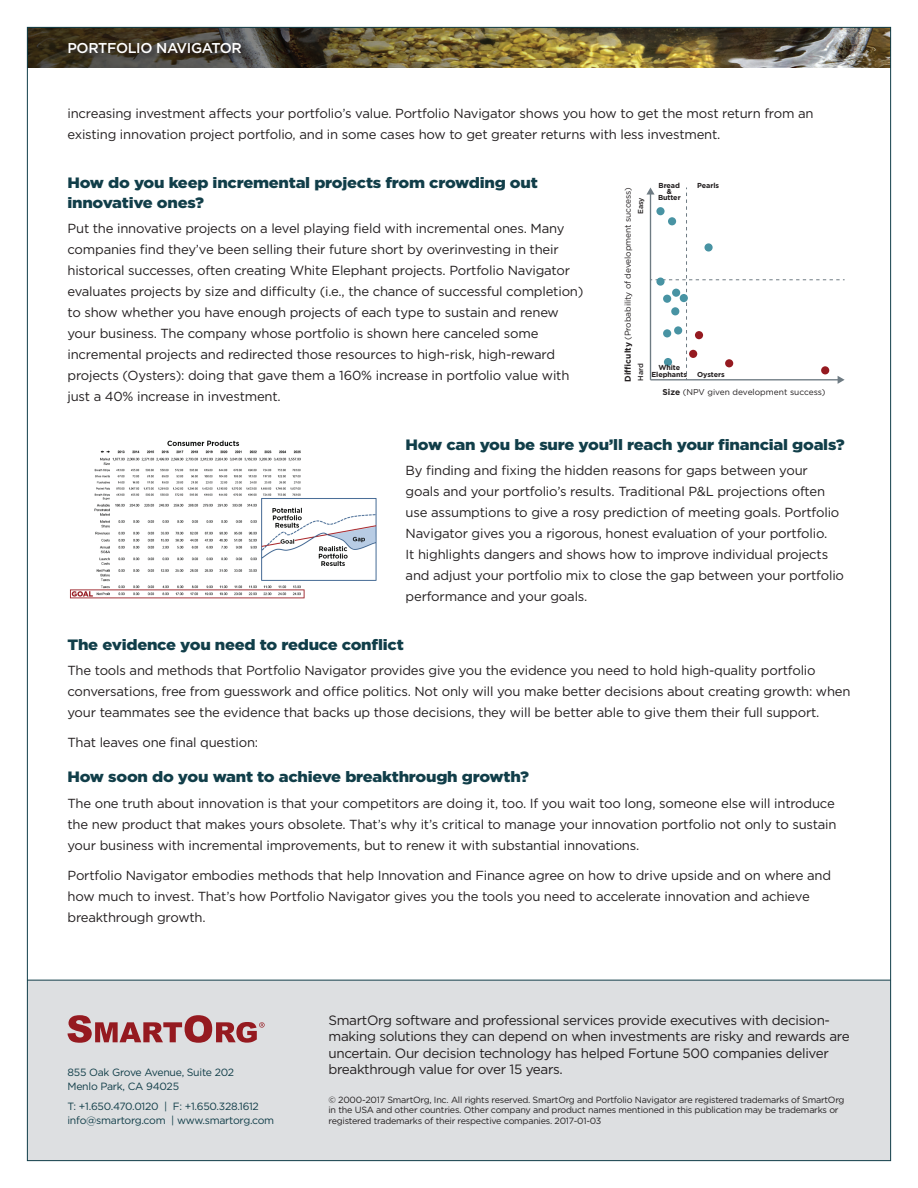
<style>
.page{position:relative;width:918px;height:1188px;background:#fff}
.page>*{position:absolute;margin:0;border:0;box-sizing:border-box;transform-origin:0 0}
.t1{font:900 15px/19.5px "Gotham";letter-spacing:-.015em;color:#113e49;scale:1.1 1}
.t2{font:500 14.25px "Gotham";letter-spacing:-.025em;color:#fff}
.t3{font:13.5px/16.5px "Gotham";letter-spacing:-.025em;color:#231f20}
.t4{font:13.2px/21px "Gotham";letter-spacing:-.015em;color:#231f20}
.t5{font:10.5px/13.5px "Gotham";letter-spacing:-.025em;color:#113e49}
.t6{font:9px/10.5px "Gotham";letter-spacing:-.025em;color:#231f20}
.t7{font:8.4px "Gotham";letter-spacing:-.01em;color:#231f20}
.t8{font:700 7.2px/6.3px "Gotham";letter-spacing:-.01em;color:#231f20;text-align:center}
.t9{font:500 7.2px "Gotham";letter-spacing:-.01em;color:#231f20}
.s1{font-weight:700}
</style>
<div class="page">
<img style="left:29px;top:29px;width:860px;height:39px">
<div style="left:27px;top:980px;width:864px;height:181px;background:#dddfe1"></div>
<hr style="left:27px;top:980px;width:864px;height:1px;background:#113e49">
<svg style="left:68px;top:1015px;width:197px;height:28px"></svg>
<div style="left:68px;top:42px;width:181px;height:19px;background:#231f20;opacity:.75"></div>
<img style="left:70px;top:440px;width:307px;height:159px">
<svg style="left:646px;top:188px;width:199px;height:196px"></svg>
<div style="left:656px;top:207px;width:9px;height:8px;background:#4893a3;border-radius:50%"></div>
<div style="left:668px;top:217px;width:8px;height:8px;background:#4893a3;border-radius:50%"></div>
<div style="left:704px;top:243px;width:9px;height:9px;background:#4893a3;border-radius:50%"></div>
<div style="left:656px;top:278px;width:9px;height:8px;background:#4893a3;border-radius:50%"></div>
<div style="left:672px;top:289px;width:8px;height:8px;background:#4893a3;border-radius:50%"></div>
<div style="left:680px;top:294px;width:8px;height:8px;background:#4893a3;border-radius:50%"></div>
<div style="left:663px;top:295px;width:8px;height:8px;background:#4893a3;border-radius:50%"></div>
<div style="left:671px;top:307px;width:8px;height:8px;background:#4893a3;border-radius:50%"></div>
<div style="left:674px;top:326px;width:8px;height:9px;background:#4893a3;border-radius:50%"></div>
<div style="left:663px;top:329px;width:8px;height:8px;background:#4893a3;border-radius:50%"></div>
<div style="left:664px;top:358px;width:8px;height:8px;background:#4893a3;border-radius:50%"></div>
<div style="left:695px;top:331px;width:8px;height:8px;background:#951a20;border-radius:50%"></div>
<div style="left:689px;top:350px;width:8px;height:8px;background:#951a20;border-radius:50%"></div>
<div style="left:725px;top:359px;width:8px;height:8px;background:#951a20;border-radius:50%"></div>
<div style="left:821px;top:366px;width:8px;height:8px;background:#951a20;border-radius:50%"></div>
<p class="t2" style="left:68px;top:39px;width:176px">PORTFOLIO NAVIGATOR</p>
<p class="t4" style="left:68px;top:103px;width:748px">increasing investment affects your portfolio’s value. Portfolio Navigator shows you how to get the most return from an existing innovation project portfolio, and in some cases how to get greater returns with less investment.</p>
<p class="t1" style="left:68px;top:173px;width:429px">How do you keep incremental projects from crowding out innovative ones?</p>
<p class="t4" style="left:68px;top:218px;width:518px">Put the innovative projects on a level playing field with incremental ones. Many companies find they’ve been selling their future short by overinvesting in their historical successes, often creating White Elephant projects. Portfolio Navigator evaluates projects by size and difficulty (i.e., the chance of successful completion) to show whether you have enough projects of each type to sustain and renew your business. The company whose portfolio is shown here canceled some incremental projects and redirected those resources to high-risk, high-reward projects (Oysters): doing that gave them a 160% increase in portfolio value with just a 40% increase in investment.</p>
<p class="t1" style="left:406px;top:435px;width:401px">How can you be sure you’ll reach your financial goals?</p>
<p class="t4" style="left:406px;top:460px;width:440px">By finding and fixing the hidden reasons for gaps between your goals and your portfolio’s results. Traditional P&amp;L projections often use assumptions to give a rosy prediction of meeting goals. Portfolio Navigator gives you a rigorous, honest evaluation of your portfolio.<br>It highlights dangers and shows how to improve individual projects and adjust your portfolio mix to close the gap between your portfolio performance and your goals.</p>
<p class="t1" style="left:68px;top:635px;width:307px">The evidence you need to reduce conflict</p>
<p class="t4" style="left:68px;top:660px;width:785px">The tools and methods that Portfolio Navigator provides give you the evidence you need to hold high-quality portfolio conversations, free from guesswork and office politics. Not only will you make better decisions about creating growth: when your teammates see the evidence that backs up those decisions, they will be better able to give them their full support.</p>
<p class="t4" style="left:68px;top:732px;width:192px">That leaves one final question:</p>
<p class="t1" style="left:68px;top:767px;width:421px">How soon do you want to achieve breakthrough growth?</p>
<p class="t4" style="left:68px;top:792px;width:771px">The one truth about innovation is that your competitors are doing it, too. If you wait too long, someone else will introduce the new product that makes yours obsolete. That’s why it’s critical to manage your innovation portfolio not only to sustain your business with incremental improvements, but to renew it with substantial innovations.</p>
<p class="t4" style="left:68px;top:864px;width:765px">Portfolio Navigator embodies methods that help Innovation and Finance agree on how to drive upside and on where and how much to invest. That’s how Portfolio Navigator gives you the tools you need to accelerate innovation and achieve breakthrough growth.</p>
<p class="t8" style="left:658px;top:182px;width:24px">Bread &amp;<br>Butter</p>
<p class="t8" style="left:697px;top:182px;width:23px">Pearls</p>
<p class="t7" style="left:622px;top:382px;width:196px;rotate:-90deg"><span class="s1">Di culty</span> (Probability of development success)</p>
<p class="t9" style="left:636px;top:214px;width:18px;rotate:-90deg">Easy</p>
<p class="t9" style="left:636px;top:381px;width:19px;rotate:-90deg">Hard</p>
<p class="t8" style="left:652px;top:365px;width:37px">White<br>Elephants</p>
<p class="t8" style="left:697px;top:371px;width:29px">Oysters</p>
<p class="t7" style="left:663px;top:387px;width:165px"><span class="s1">Size</span> (NPV given development success)</p>
<p class="t5" style="left:68px;top:1066px;width:168px">855 Oak Grove Avenue, Suite 202<br>Menlo Park, CA 94025</p>
<p class="t5" style="left:68px;top:1099px;width:208px">T: +1.650.470.0120 | F: +1.650.328.1612 info@smartorg.com | www.smartorg.com</p>
<p class="t3" style="left:328px;top:1011px;width:523px">SmartOrg software and professional services provide executives with decision&shy;making solutions they can depend on when investments are risky and rewards are uncertain. Our decision technology has helped Fortune 500 companies deliver breakthrough value for over 15 years.</p>
<p class="t6" style="left:328px;top:1094px;width:518px">© 2000-2017 SmartOrg, Inc. All rights reserved. SmartOrg and Portfolio Navigator are registered trademarks of SmartOrg in the USA and other countries. Other company and product names mentioned in this publication may be trademarks or registered trademarks of their respective companies. 2017-01-03</p>
</div>
